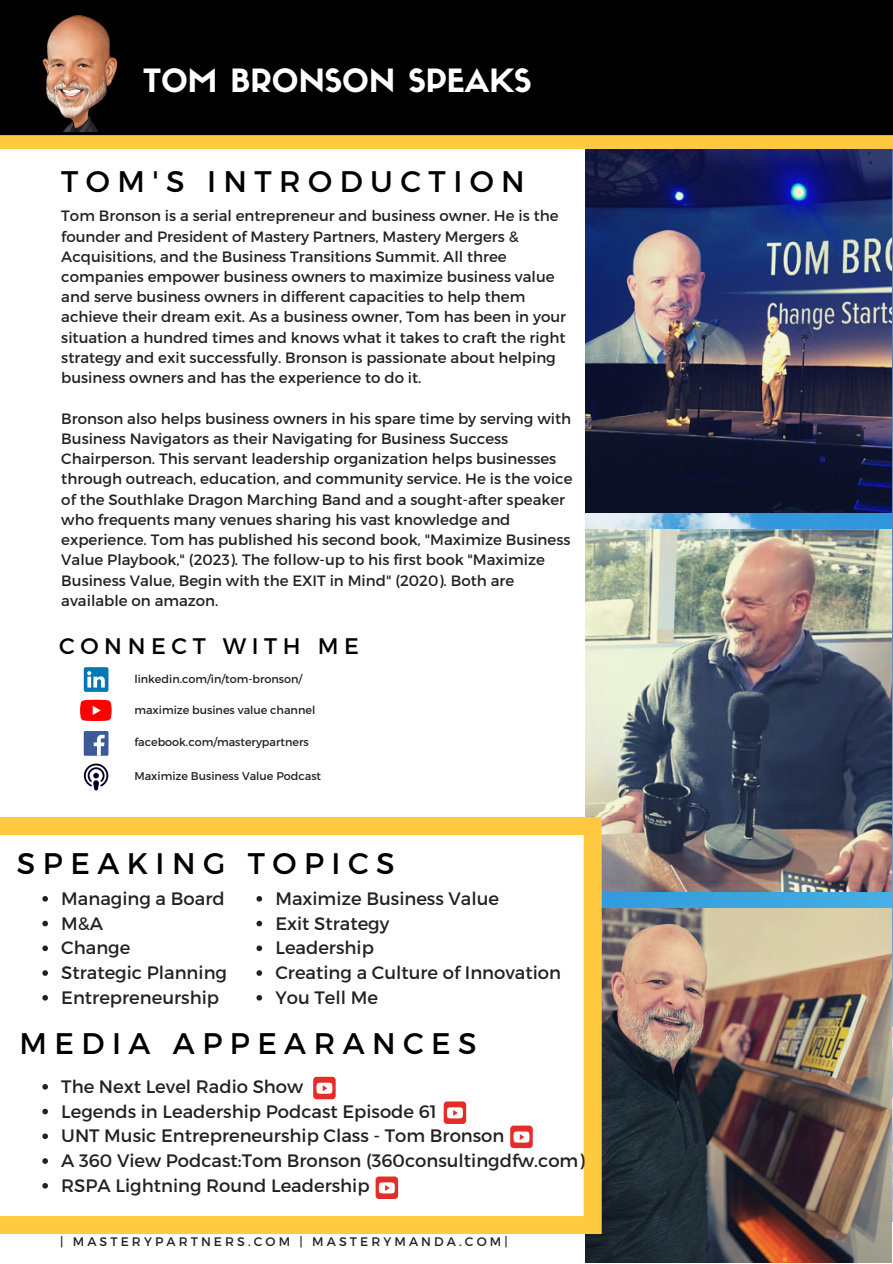
<style>
.page{position:relative;width:893px;height:1264px;background:#fff}
.page>*{position:absolute;margin:0;border:0;box-sizing:border-box;transform-origin:0 0}
.t1{font:31.5px "Sifonn Basic";color:#fff}
.t2{font:29.7px "Montserrat";letter-spacing:.25em;color:#000}
.t3{font:22.5px "Montserrat";letter-spacing:.25em;color:#000}
.t4{font:18px/24.8px "Montserrat";color:#222}
.t5{font:15px/20.2px "Montserrat";color:#222}
.t6{font:12.45px "Montserrat";letter-spacing:.25em;color:#222}
.t7{font:11.25px "Montserrat";color:#222}
</style>
<div class="page">
<img style="left:585px;top:149px;width:307px;height:1072px">
<img style="left:585px;top:149px;width:306px;height:364px">
<img style="left:585px;top:529px;width:306px;height:362px">
<img style="left:585px;top:908px;width:306px;height:354px">
<div style="left:0;top:0;width:892px;height:143px;background:#000"></div>
<svg style="left:0;top:135px;width:892px;height:14px"></svg>
<svg style="left:0;top:816px;width:601px;height:417px"></svg>
<svg style="left:42px;top:1083px;width:6px;height:6px"></svg>
<svg style="left:42px;top:1108px;width:6px;height:6px"></svg>
<svg style="left:42px;top:1133px;width:6px;height:6px"></svg>
<svg style="left:42px;top:1158px;width:6px;height:5px"></svg>
<svg style="left:42px;top:1182px;width:6px;height:6px"></svg>
<div style="left:313px;top:1076px;width:22px;height:23px;background:#e52d27;border-radius:3px"></div>
<svg style="left:316px;top:1082px;width:16px;height:11px"></svg>
<div style="left:443px;top:1101px;width:23px;height:22px;background:#e52d27;border-radius:3px"></div>
<svg style="left:447px;top:1107px;width:16px;height:11px"></svg>
<div style="left:510px;top:1125px;width:22px;height:23px;background:#e52d27;border-radius:3px"></div>
<svg style="left:513px;top:1131px;width:16px;height:11px"></svg>
<div style="left:375px;top:1176px;width:23px;height:22px;background:#e52d27;border-radius:3px"></div>
<svg style="left:379px;top:1182px;width:16px;height:11px"></svg>
<img style="left:42px;top:15px;width:76px;height:116px">
<svg style="left:256px;top:896px;width:6px;height:5px"></svg>
<svg style="left:256px;top:920px;width:6px;height:6px"></svg>
<svg style="left:256px;top:945px;width:6px;height:6px"></svg>
<svg style="left:256px;top:970px;width:6px;height:5px"></svg>
<svg style="left:256px;top:994px;width:6px;height:6px"></svg>
<svg style="left:42px;top:896px;width:6px;height:5px"></svg>
<svg style="left:42px;top:920px;width:6px;height:6px"></svg>
<svg style="left:42px;top:945px;width:6px;height:6px"></svg>
<svg style="left:42px;top:970px;width:6px;height:5px"></svg>
<svg style="left:42px;top:994px;width:6px;height:6px"></svg>
<svg style="left:80px;top:699px;width:32px;height:22px"></svg>
<div style="left:84px;top:731px;width:24px;height:24px;background:#3d5a98"></div>
<svg style="left:94px;top:734px;width:11px;height:21px"></svg>
<svg style="left:84px;top:667px;width:24px;height:25px"></svg>
<svg style="left:84px;top:763px;width:24px;height:27px"></svg>
<h1 class="t1" style="left:143px;top:68px;width:390px">TOM BRONSON SPEAKS</h1>
<h2 class="t2" style="left:61px;top:162px;width:465px">TOM'S INTRODUCTION</h2>
<p class="t5" style="left:61px;top:205px;width:506px">Tom Bronson is a serial entrepreneur and business owner. He is the founder and President of Mastery Partners, Mastery Mergers &amp; Acquisitions, and the Business Transitions Summit. All three companies empower business owners to maximize business value and serve business owners in different capacities to help them achieve their dream exit. As a business owner, Tom has been in your situation a hundred times and knows what it takes to craft the right strategy and exit successfully. Bronson is passionate about helping business owners and has the experience to do it.</p>
<p class="t5" style="left:61px;top:407px;width:512px">Bronson also helps business owners in his spare time by serving with Business Navigators as their Navigating for Business Success Chairperson. This servant leadership organization helps businesses through outreach, education, and community service. He is the voice of the Southlake Dragon Marching Band and a sought-after speaker who frequents many venues sharing his vast knowledge and experience. Tom has published his second book, "Maximize Business Value Playbook," (2023). The follow-up to his first book "Maximize Business Value, Begin with the EXIT in Mind" (2020). Both are available on amazon.</p>
<h3 class="t3" style="left:59px;top:631px;width:301px">CONNECT WITH ME</h3>
<p class="t7" style="left:134px;top:671px;width:169px">linkedin.com/in/tom-bronson/</p>
<p class="t7" style="left:134px;top:702px;width:182px">maximize busines value channel</p>
<p class="t7" style="left:134px;top:734px;width:176px">facebook.com/masterypartners</p>
<p class="t7" style="left:134px;top:768px;width:188px">Maximize Business Value Podcast</p>
<h2 class="t2" style="left:17px;top:844px;width:379px">SPEAKING TOPICS</h2>
<p class="t4" style="left:275px;top:885px;width:287px">Maximize Business Value<br>Exit Strategy<br>Leadership<br>Creating a Culture of Innovation<br>You Tell Me</p>
<h2 class="t2" style="left:20px;top:1023px;width:459px">MEDIA APPEARANCES</h2>
<p class="t4" style="left:61px;top:885px;width:167px">Managing a Board<br>M&amp;A<br>Change<br>Strategic Planning<br>Entrepreneurship</p>
<p class="t4" style="left:61px;top:1073px;width:525px">The Next Level Radio Show<br>Legends in Leadership Podcast Episode 61<br>UNT Music Entrepreneurship Class - Tom Bronson<br>A 360 View Podcast:Tom Bronson (360consultingdfw.com)<br>RSPA Lightning Round Leadership</p>
<p class="t6" style="left:60px;top:1233px;width:449px">| MASTERYPARTNERS.COM | MASTERYMANDA.COM|</p>
</div>
